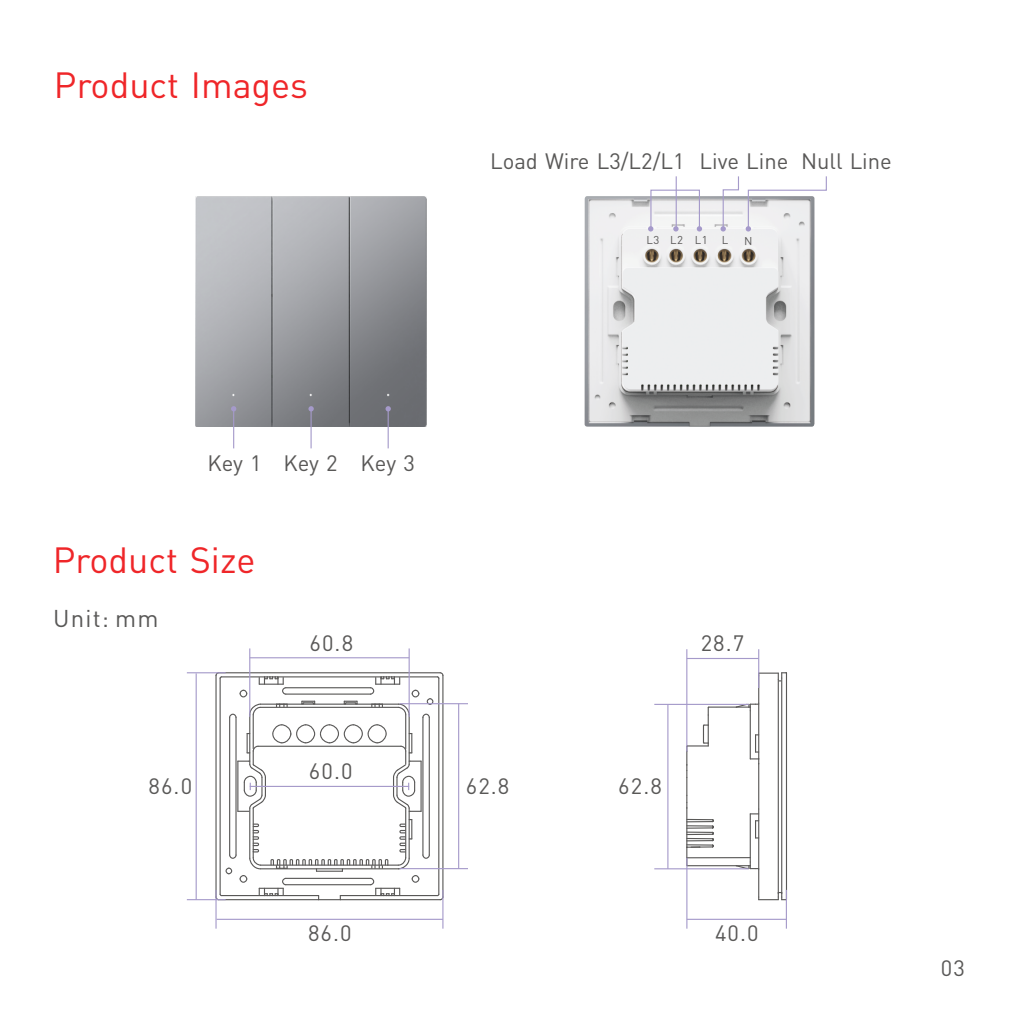
<style>
.page{position:relative;width:1021px;height:1021px;background:#fff}
.page>*{position:absolute;margin:0;border:0;box-sizing:border-box;transform-origin:0 0}
.t1{font:36px "DIN Pro";color:#ef2629}
.t2{font:24px "DIN Pro";letter-spacing:.05em;color:#595857}
.t3{font:22px "DIN Pro";color:#595857}
.t4{font:11.2px "DIN Pro";color:#595857}
</style>
<div class="page">
<svg style="left:685px;top:671px;width:102px;height:229px"></svg>
<hr style="left:785px;top:889px;width:2px;height:39px;background:#a59aca">
<hr style="left:686px;top:857px;width:1px;height:71px;background:#a59aca">
<hr style="left:686px;top:918px;width:100px;height:2px;background:#a59aca">
<hr style="left:654px;top:868px;width:94px;height:1px;background:#a59aca">
<hr style="left:667px;top:704px;width:1px;height:164px;background:#a59aca">
<hr style="left:758px;top:649px;width:1px;height:39px;background:#a59aca">
<hr style="left:686px;top:649px;width:1px;height:102px;background:#a59aca">
<hr style="left:686px;top:657px;width:72px;height:2px;background:#a59aca">
<hr style="left:654px;top:703px;width:94px;height:2px;background:#a59aca">
<img style="left:195px;top:196px;width:231px;height:231px">
<svg style="left:385px;top:406px;width:6px;height:5px"></svg>
<svg style="left:308px;top:406px;width:6px;height:5px"></svg>
<svg style="left:231px;top:406px;width:5px;height:5px"></svg>
<hr style="left:310px;top:408px;width:2px;height:40px;background:#a59aca">
<hr style="left:233px;top:408px;width:1px;height:40px;background:#a59aca">
<hr style="left:387px;top:408px;width:2px;height:40px;background:#a59aca">
<img style="left:584px;top:196px;width:230px;height:231px">
<svg style="left:696px;top:226px;width:6px;height:5px"></svg>
<svg style="left:648px;top:226px;width:5px;height:5px"></svg>
<svg style="left:720px;top:176px;width:19px;height:55px"></svg>
<div style="left:650px;top:190px;width:50px;height:40px;border:1px solid #a59aca"></div>
<hr style="left:675px;top:176px;width:2px;height:52px;background:#a59aca">
<svg style="left:745px;top:176px;width:82px;height:55px"></svg>
<hr style="left:187px;top:672px;width:39px;height:1px;background:#a59aca">
<hr style="left:187px;top:899px;width:39px;height:1px;background:#a59aca">
<hr style="left:408px;top:648px;width:2px;height:68px;background:#a59aca">
<hr style="left:249px;top:648px;width:1px;height:68px;background:#a59aca">
<hr style="left:250px;top:657px;width:159px;height:1px;background:#a59aca">
<hr style="left:442px;top:889px;width:1px;height:39px;background:#a59aca">
<hr style="left:215px;top:889px;width:2px;height:39px;background:#a59aca">
<hr style="left:399px;top:868px;width:69px;height:1px;background:#a59aca">
<hr style="left:399px;top:703px;width:69px;height:1px;background:#a59aca">
<hr style="left:195px;top:673px;width:2px;height:226px;background:#a59aca">
<hr style="left:216px;top:918px;width:227px;height:2px;background:#a59aca">
<hr style="left:458px;top:703px;width:1px;height:165px;background:#a59aca">
<svg style="left:215px;top:671px;width:229px;height:229px"></svg>
<h1 class="t1" style="left:54px;top:71px;width:256px">Product Images</h1>
<p class="t3" style="left:490px;top:152px;width:403px">Load Wire L3/L2/L1 Live Line Null Line</p>
<p class="t4" style="left:646px;top:235px;width:63px">L3 L2 L1</p>
<p class="t4" style="left:721px;top:235px;width:8px">L</p>
<p class="t4" style="left:752px;top:246px;width:10px;rotate:-180deg">N</p>
<p class="t3" style="left:207px;top:454px;width:56px">Key 1</p>
<p class="t3" style="left:283px;top:454px;width:133px">Key 2 Key 3</p>
<h1 class="t1" style="left:53px;top:546px;width:204px">Product Size</h1>
<p class="t2" style="left:53px;top:609px;width:107px">Unit: mm</p>
<p class="t3" style="left:309px;top:634px;width:45px">60.8</p>
<p class="t3" style="left:148px;top:777px;width:45px">86.0</p>
<p class="t3" style="left:309px;top:762px;width:45px">60.0</p>
<p class="t3" style="left:308px;top:923px;width:45px">86.0</p>
<p class="t3" style="left:466px;top:777px;width:45px">62.8</p>
<p class="t3" style="left:700px;top:634px;width:45px">28.7</p>
<p class="t3" style="left:618px;top:777px;width:45px">62.8</p>
<p class="t3" style="left:715px;top:923px;width:45px">40.0</p>
<p class="t3" style="left:940px;top:958px;width:26px">03</p>
</div>
